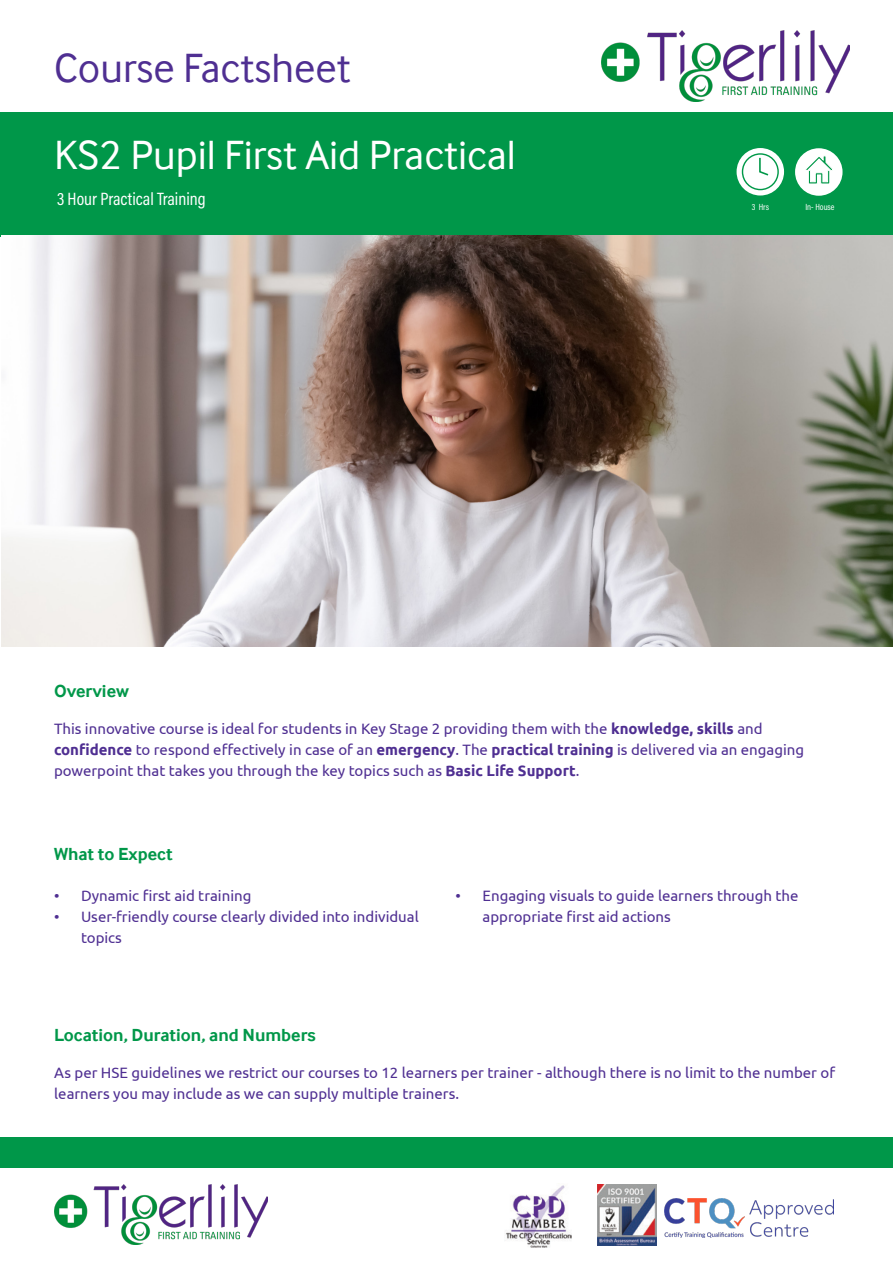
<style>
.page{position:relative;width:893px;height:1263px;background:#fff}
.page>*{position:absolute;margin:0;border:0;box-sizing:border-box;transform-origin:0 0}
.t1{font:42px "Inter Face";color:#fff}
.t2{font:42px "Inter Face";color:#4f2f92}
.t3{font:700 18px "Inter Face";color:#009749}
.t4{font:18px "Acumin Pro Cond";color:#fff}
.t5{font:15px/21px "Ubuntu";color:#4f2f92}
.t6{font:9px "Acumin Pro Cond";color:#fff}
.s1{font-weight:700}
</style>
<div class="page">
<img style="left:601px;top:31px;width:249px;height:70px">
<div style="left:0;top:112px;width:893px;height:124px;background:#009749"></div>
<div style="left:0;top:1137px;width:893px;height:30px;background:#009749"></div>
<img style="left:505px;top:1185px;width:66px;height:62px">
<img style="left:598px;top:1185px;width:58px;height:61px">
<div style="left:795px;top:148px;width:47px;height:48px;background:#fff;border-radius:50%"></div>
<svg style="left:805px;top:156px;width:28px;height:28px"></svg>
<div style="left:737px;top:148px;width:47px;height:47px;background:#fff;border-radius:50%"></div>
<div style="left:742px;top:153px;width:37px;height:37px;border:1px solid #009848;border-radius:50%"></div>
<svg style="left:759px;top:156px;width:11px;height:20px"></svg>
<img style="left:54px;top:1184px;width:214px;height:61px">
<img style="left:1px;top:236px;width:892px;height:410px">
<img style="left:665px;top:1199px;width:169px;height:39px">
<p class="t2" style="left:54px;top:44px;width:298px">Course Factsheet</p>
<p class="t1" style="left:54px;top:131px;width:463px">KS2 Pupil First Aid Practical</p>
<p class="t4" style="left:57px;top:187px;width:150px">3 Hour Practical Training</p>
<p class="t6" style="left:752px;top:201px;width:19px">3 Hrs</p>
<p class="t6" style="left:805px;top:201px;width:31px">In- House</p>
<p class="t3" style="left:54px;top:680px;width:77px">Overview</p>
<p class="t5" style="left:54px;top:717px;width:752px">This innovative course is ideal for students in Key Stage 2 providing them with the <span class="s1">knowledge, skills</span> and <span class="s1">confidence</span> to respond effectively in case of an <span class="s1">emergency</span>. The <span class="s1">practical training</span> is delivered via an engaging powerpoint that takes you through the key topics such as <span class="s1">Basic Life Support</span>.</p>
<p class="t3" style="left:54px;top:844px;width:120px">What to Expect</p>
<p class="t5" style="left:54px;top:885px;width:199px">• Dynamic first aid training</p>
<p class="t5" style="left:81px;top:906px;width:339px;text-indent:-27px">• User-friendly course clearly divided into individual topics</p>
<p class="t5" style="left:482px;top:885px;width:318px;text-indent:-27px">• Engaging visuals to guide learners through the appropriate first aid actions</p>
<p class="t3" style="left:54px;top:1025px;width:263px">Location, Duration, and Numbers</p>
<p class="t5" style="left:54px;top:1062px;width:782px">As per HSE guidelines we restrict our courses to 12 learners per trainer - although there is no limit to the number of learners you may include as we can supply multiple trainers.</p>
</div>
